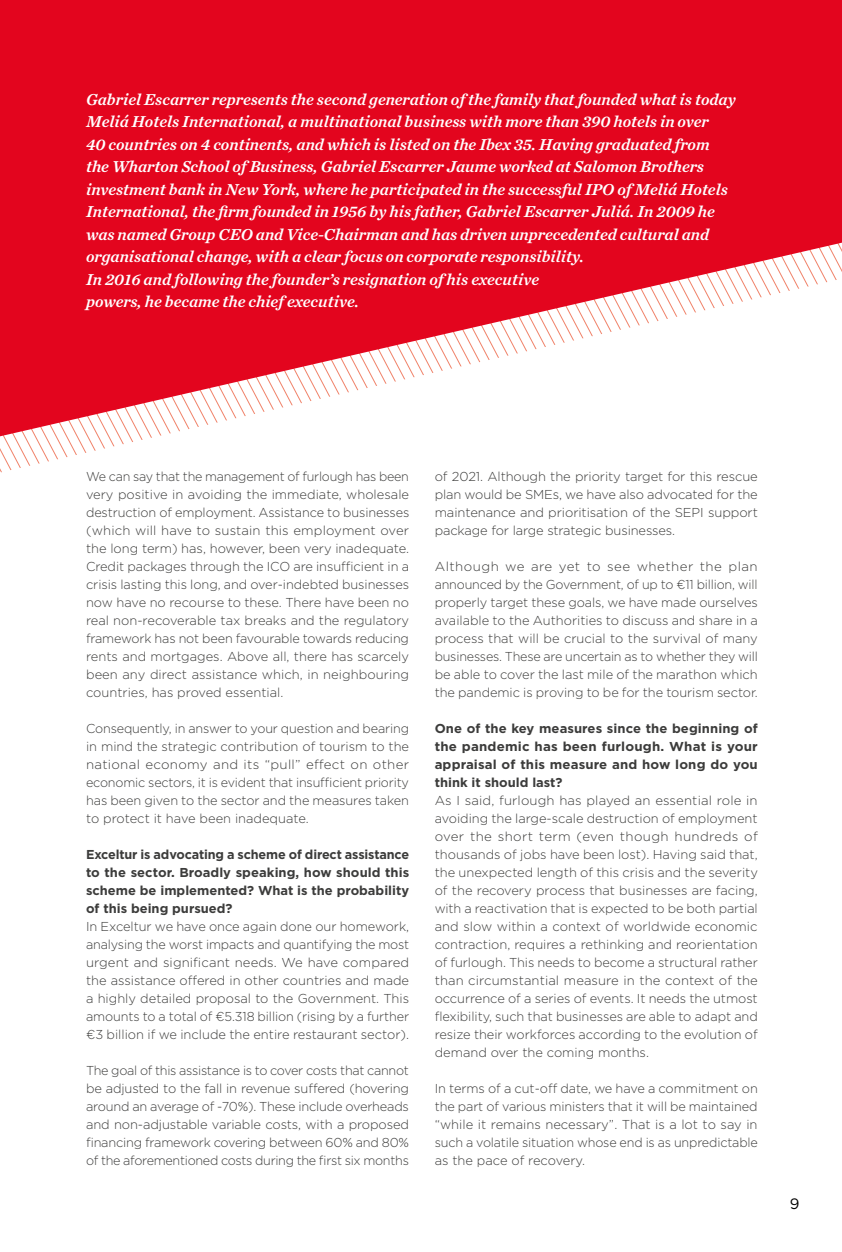
<style>
.page{position:relative;width:842px;height:1252px;background:#fff}
.page>*{position:absolute;margin:0;border:0;box-sizing:border-box;transform-origin:0 0}
.t1{font:italic 16.5px/22.5px "Chronicle Text G2 Semi";color:#fff}
.t2{font:15px "Gotham";color:#000}
.t3{font:300 12.9px/18px "Gotham";letter-spacing:-.005em;color:#3c3c3b;text-align:justify}
.t4{font:700 12.9px/18px "Gotham";color:#3c3c3b;text-align:justify}
</style>
<div class="page">
<svg style="left:0;top:436px;width:152px;height:37px"></svg>
<svg style="left:0;top:0;width:841px;height:436px;fill:#e3051e"></svg>
<p class="t1" style="left:86px;top:87px;width:651px">Gabriel Escarrer represents the second generation of the family that founded what is today Meliá Hotels International, a multinational business with more than 390 hotels in over<br>40 countries on 4 continents, and which is listed on the Ibex 35. Having graduated from the Wharton School of Business, Gabriel Escarrer Jaume worked at Salomon Brothers investment bank in New York, where he participated in the successful IPO of Meliá Hotels International, the firm founded in 1956 by his father, Gabriel Escarrer Juliá. In 2009 he was named Group CEO and Vice-Chairman and has driven unprecedented cultural and organisational change, with a clear focus on corporate responsibility.<br>In 2016 and following the founder’s resignation of his executive<br>powers, he became the chief executive.</p>
<p class="t3" style="left:86px;top:467px;width:324px">We can say that the management of furlough has been very positive in avoiding the immediate, wholesale destruction of employment. Assistance to businesses (which will have to sustain this employment over the long term) has, however, been very inadequate.<br>Credit packages through the ICO are insufficient in a crisis lasting this long, and over-indebted businesses now have no recourse to these. There have been no real non-recoverable tax breaks and the regulatory framework has not been favourable towards reducing rents and mortgages. Above all, there has scarcely been any direct assistance which, in neighbouring countries, has proved essential.</p>
<p class="t3" style="left:86px;top:719px;width:324px">Consequently, in answer to your question and bearing in mind the strategic contribution of tourism to the national economy and its “pull” effect on other economic sectors, it is evident that insufficient priority has been given to the sector and the measures taken to protect it have been inadequate.</p>
<p class="t4" style="left:86px;top:845px;width:324px">Exceltur is advocating a scheme of direct assistance to the sector. Broadly speaking, how should this scheme be implemented? What is the probability of this being pursued?</p>
<p class="t3" style="left:86px;top:917px;width:324px">In Exceltur we have once again done our homework, analysing the worst impacts and quantifying the most urgent and significant needs. We have compared the assistance offered in other countries and made a highly detailed proposal to the Government. This amounts to a total of €5.318 billion (rising by a further €3 billion if we include the entire restaurant sector).</p>
<p class="t3" style="left:86px;top:1061px;width:324px">The goal of this assistance is to cover costs that cannot be adjusted to the fall in revenue suffered (hovering around an average of -70%). These include overheads and non-adjustable variable costs, with a proposed financing framework covering between 60% and 80% of the aforementioned costs during the first six months</p>
<p class="t3" style="left:434px;top:467px;width:324px">of 2021. Although the priority target for this rescue plan would be SMEs, we have also advocated for the maintenance and prioritisation of the SEPI support package for large strategic businesses.</p>
<p class="t3" style="left:434px;top:557px;width:324px">Although we are yet to see whether the plan announced by the Government, of up to €11 billion, will properly target these goals, we have made ourselves available to the Authorities to discuss and share in a process that will be crucial to the survival of many businesses. These are uncertain as to whether they will be able to cover the last mile of the marathon which the pandemic is proving to be for the tourism sector.</p>
<p class="t4" style="left:434px;top:719px;width:324px">One of the key measures since the beginning of the pandemic has been furlough. What is your appraisal of this measure and how long do you think it should last?</p>
<p class="t3" style="left:434px;top:791px;width:324px">As I said, furlough has played an essential role in avoiding the large-scale destruction of employment over the short term (even though hundreds of thousands of jobs have been lost). Having said that, the unexpected length of this crisis and the severity of the recovery process that businesses are facing, with a reactivation that is expected to be both partial and slow within a context of worldwide economic contraction, requires a rethinking and reorientation of furlough. This needs to become a structural rather than circumstantial measure in the context of the occurrence of a series of events. It needs the utmost flexibility, such that businesses are able to adapt and resize their workforces according to the evolution of demand over the coming months.</p>
<p class="t3" style="left:434px;top:1079px;width:324px">In terms of a cut-off date, we have a commitment on the part of various ministers that it will be maintained “while it remains necessary”. That is a lot to say in such a volatile situation whose end is as unpredictable as the pace of recovery.</p>
<p class="t2" style="left:789px;top:1194px;width:11px">9</p>
</div>
